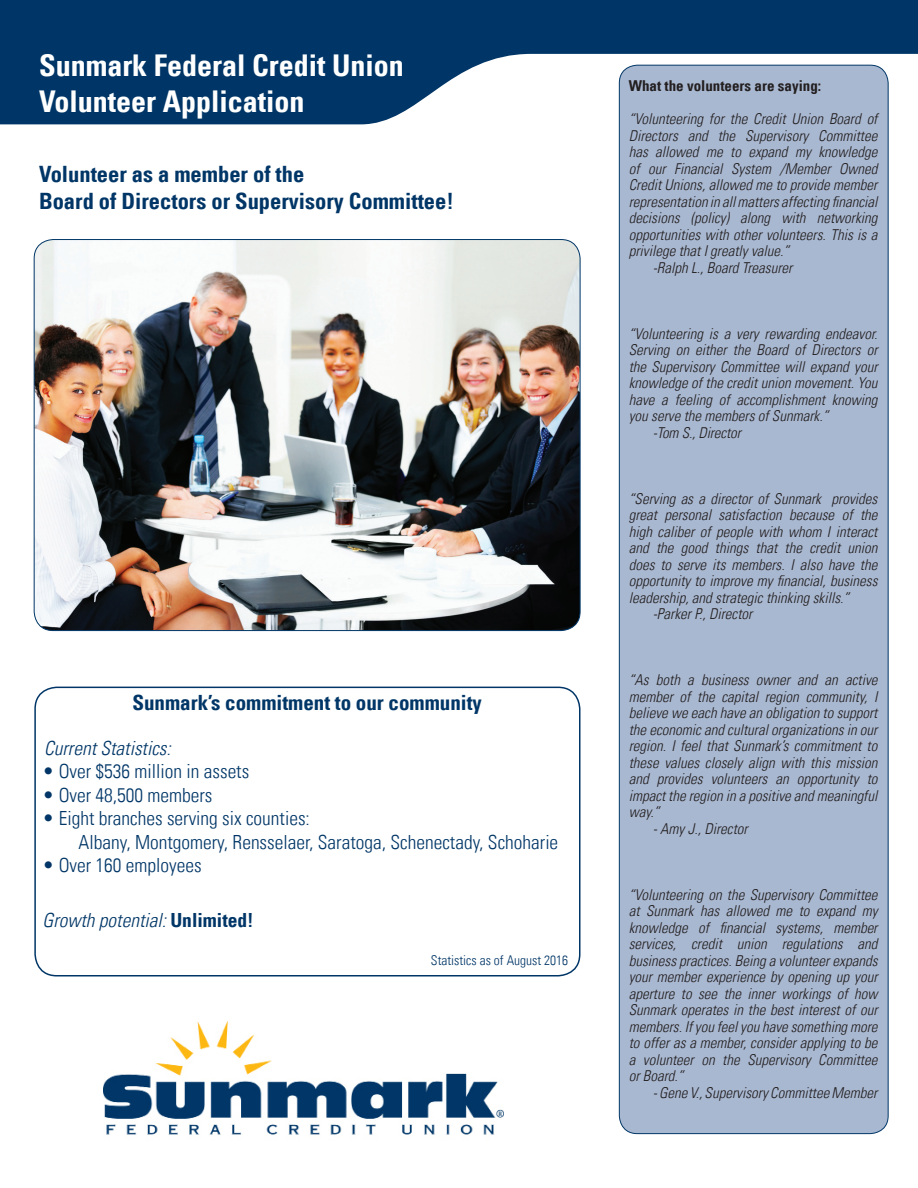
<style>
.page{position:relative;width:918px;height:1188px;background:#fff}
.page>*{position:absolute;margin:0;border:0;box-sizing:border-box;transform-origin:0 0}
.t1{font:700 condensed 30px "Univers LT";color:#fff}
.t2{font:700 condensed 22.5px "Univers LT";color:#003667}
.t3{font:700 condensed 21px "Univers LT";color:#003667}
.t4{font:300 condensed 19.5px "Univers LT";color:#003667}
.t5{font:italic 300 condensed 19.5px "Univers LT";color:#003667}
.t6{font:italic 300 condensed 15px/16.5px "Univers LT";color:#231f20;text-align:justify}
.t7{font:700 condensed 15px "Univers LT";color:#231f20}
.t8{font:300 condensed 13.5px "Univers LT";color:#003667}
.s1{font-weight:700;font-style:normal}
</style>
<div class="page">
<svg style="left:0;top:0;width:918px;height:124px;fill:#003667"></svg>
<img style="left:34px;top:240px;width:546px;height:391px">
<div style="left:619px;top:65px;width:269px;height:1069px;background:#a9b8d1;border-radius:18px"></div>
<div style="left:34px;top:687px;width:547px;height:290px;border:2px solid #003667;border-radius:22px"></div>
<img style="left:104px;top:1022px;width:399px;height:113px">
<p class="t1" style="left:39px;top:47px;width:366px">Sunmark Federal Credit Union</p>
<p class="t1" style="left:39px;top:83px;width:267px">Volunteer Application</p>
<p class="t2" style="left:39px;top:160px;width:267px">Volunteer as a member of the</p>
<p class="t2" style="left:39px;top:187px;width:416px">Board of Directors or Supervisory Committee!</p>
<p class="t3" style="left:132px;top:690px;width:351px">Sunmark’s commitment to our community</p>
<p class="t5" style="left:44px;top:736px;width:128px">Current Statistics:</p>
<p class="t4" style="left:43px;top:760px;width:208px">• Over $536 million in assets</p>
<p class="t4" style="left:43px;top:783px;width:171px">• Over 48,500 members</p>
<p class="t4" style="left:43px;top:807px;width:269px">• Eight branches serving six counties:</p>
<p class="t4" style="left:79px;top:830px;width:481px">Albany, Montgomery, Rensselaer, Saratoga, Schenectady, Schoharie</p>
<p class="t4" style="left:43px;top:853px;width:161px">• Over 160 employees</p>
<p class="t5" style="left:43px;top:908px;width:213px">Growth potential: <span class="s1">Unlimited!</span></p>
<p class="t8" style="left:431px;top:952px;width:139px">Statistics as of August 2016</p>
<p class="t7" style="left:629px;top:77px;width:194px">What the volunteers are saying:</p>
<p class="t6" style="left:629px;top:111px;width:250px">“Volunteering for the Credit Union Board of Directors and the Supervisory Committee has allowed me to expand my knowledge of our Financial System /Member Owned Credit Unions, allowed me to provide member representation in all matters affecting financial decisions (policy) along with networking opportunities with other volunteers. This is a privilege that I greatly value.”</p>
<p class="t6" style="left:653px;top:259px;width:141px">-Ralph L., Board Treasurer</p>
<p class="t6" style="left:629px;top:325px;width:250px">“Volunteering is a very rewarding endeavor.<br>Serving on either the Board of Directors or the Supervisory Committee will expand your knowledge of the credit union movement. You have a feeling of accomplishment knowing you serve the members of Sunmark.”</p>
<p class="t6" style="left:653px;top:424px;width:90px">-Tom S., Director</p>
<p class="t6" style="left:629px;top:490px;width:250px">“Serving as a director of Sunmark provides great personal satisfaction because of the high caliber of people with whom I interact and the good things that the credit union does to serve its members. I also have the opportunity to improve my financial, business leadership, and strategic thinking skills.”</p>
<p class="t6" style="left:653px;top:606px;width:101px">-Parker P., Director</p>
<p class="t6" style="left:629px;top:672px;width:250px">“As both a business owner and an active member of the capital region community, I believe we each have an obligation to support the economic and cultural organizations in our region. I feel that Sunmark’s commitment to these values closely align with this mission and provides volunteers an opportunity to impact the region in a positive and meaningful way.”</p>
<p class="t6" style="left:653px;top:820px;width:96px">- Amy J., Director</p>
<p class="t6" style="left:629px;top:886px;width:250px">“Volunteering on the Supervisory Committee at Sunmark has allowed me to expand my knowledge of financial systems, member services, credit union regulations and business practices. Being a volunteer expands your member experience by opening up your aperture to see the inner workings of how Sunmark operates in the best interest of our members. If you feel you have something more to offer as a member, consider applying to be a volunteer on the Supervisory Committee or Board.”</p>
<p class="t6" style="left:653px;top:1084px;width:226px">- Gene V., Supervisory Committee Member</p>
</div>
